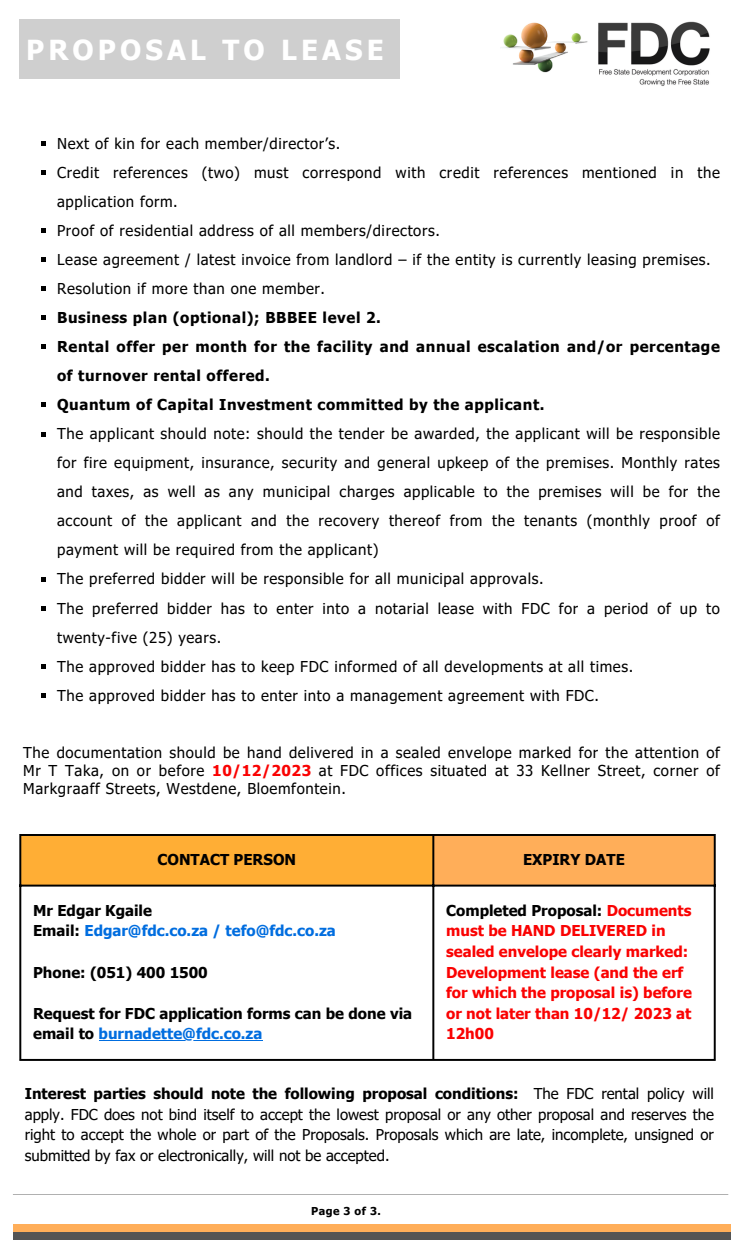
<style>
.page{position:relative;width:744px;height:1241px;background:#fff}
.page>*{position:absolute;margin:0;border:0;box-sizing:border-box;transform-origin:0 0}
.t1{font:700 27.62px "Tahoma";letter-spacing:.15em;color:#fff}
.t2{font:15px/29px "Tahoma";letter-spacing:.04em;color:#000;text-align:justify}
.t3{font:700 15px/29px "Tahoma";letter-spacing:.04em;color:#000}
.t4{font:700 15px/20.6px "Tahoma";color:#fa0202}
.t5{font:700 15px/20.6px "Tahoma";color:#000}
.t6{font:700 15px "Tahoma";color:#006ddf}
.t7{font:700 10.88px "Tahoma";letter-spacing:.04em;color:#000}
.s1{font-weight:700;color:#fa0202}
.s2{color:#000}
.s3{color:#006ddf}
.s4{font-weight:700}
</style>
<div class="page">
<div style="left:19px;top:19px;width:381px;height:59px;background:#cfcfcf"></div>
<img style="left:500px;top:21px;width:210px;height:65px">
<div style="left:20px;top:834px;width:413px;height:51px;background:#ffae35"></div>
<div style="left:433px;top:834px;width:282px;height:51px;background:#ffae59"></div>
<hr style="left:99px;top:1040px;width:163px;height:1px;background:#006ddf">
<hr style="left:19px;top:836px;width:2px;height:222px;background:#000">
<hr style="left:432px;top:836px;width:2px;height:222px;background:#000">
<hr style="left:713px;top:836px;width:2px;height:222px;background:#000">
<hr style="left:19px;top:834px;width:696px;height:2px;background:#000">
<hr style="left:19px;top:884px;width:696px;height:2px;background:#000">
<hr style="left:19px;top:1058px;width:696px;height:2px;background:#000">
<svg style="left:42px;top:141px;width:4px;height:5px"></svg>
<svg style="left:42px;top:170px;width:4px;height:5px"></svg>
<svg style="left:42px;top:228px;width:4px;height:5px"></svg>
<svg style="left:42px;top:257px;width:4px;height:5px"></svg>
<svg style="left:42px;top:286px;width:4px;height:5px"></svg>
<svg style="left:42px;top:315px;width:4px;height:5px"></svg>
<svg style="left:42px;top:344px;width:4px;height:5px"></svg>
<svg style="left:42px;top:402px;width:4px;height:5px"></svg>
<svg style="left:42px;top:432px;width:4px;height:4px"></svg>
<svg style="left:42px;top:577px;width:4px;height:4px"></svg>
<svg style="left:42px;top:606px;width:4px;height:4px"></svg>
<svg style="left:42px;top:664px;width:4px;height:4px"></svg>
<svg style="left:42px;top:693px;width:4px;height:4px"></svg>
<div style="left:13px;top:1223px;width:717px;height:16px;background:#ffae59"></div>
<div style="left:13px;top:1231px;width:717px;height:8px;background:#545454"></div>
<hr style="left:13px;top:1193px;width:715px;height:1px;background:#000">
<p class="t1" style="left:26px;top:32px;width:359px">PROPOSAL TO LEASE</p>
<p class="t2" style="left:57px;top:128px;width:285px">Next of kin for each member/director’s.</p>
<p class="t2" style="left:57px;top:157px;width:664px">Credit references (two) must correspond with credit references mentioned in the application form.</p>
<p class="t2" style="left:57px;top:215px;width:384px">Proof of residential address of all members/directors.</p>
<p class="t2" style="left:57px;top:244px;width:655px">Lease agreement / latest invoice from landlord – if the entity is currently leasing premises.</p>
<p class="t2" style="left:57px;top:273px;width:269px">Resolution if more than one member.</p>
<p class="t3" style="left:57px;top:302px;width:325px">Business plan (optional); BBBEE level 2.</p>
<p class="t3" style="left:57px;top:331px;width:664px">Rental offer per month for the facility and annual escalation and/or percentage of turnover rental offered.</p>
<p class="t3" style="left:57px;top:389px;width:489px">Quantum of Capital Investment committed by the applicant.</p>
<p class="t2" style="left:57px;top:418px;width:664px">The applicant should note: should the tender be awarded, the applicant will be responsible for fire equipment, insurance, security and general upkeep of the premises. Monthly rates and taxes, as well as any municipal charges applicable to the premises will be for the account of the applicant and the recovery thereof from the tenants (monthly proof of payment will be required from the applicant)</p>
<p class="t2" style="left:57px;top:564px;width:488px">The preferred bidder will be responsible for all municipal approvals.</p>
<p class="t2" style="left:57px;top:593px;width:664px">The preferred bidder has to enter into a notarial lease with FDC for a period of up to twenty-five (25) years.</p>
<p class="t2" style="left:57px;top:651px;width:577px">The approved bidder has to keep FDC informed of all developments at all times.</p>
<p class="t2" style="left:57px;top:680px;width:543px">The approved bidder has to enter into a management agreement with FDC.</p>
<p class="t2" style="left:23px;top:743px;width:698px;line-height:17.8px">The documentation should be hand delivered in a sealed envelope marked for the attention of Mr T Taka, on or before <span class="s1">10/12/2023</span> at FDC offices situated at 33 Kellner Street, corner of Markgraaff Streets, Westdene, Bloemfontein.</p>
<p class="t5" style="left:157px;top:848px;width:140px">CONTACT PERSON</p>
<p class="t5" style="left:523px;top:848px;width:103px">EXPIRY DATE</p>
<p class="t5" style="left:33px;top:899px;width:120px">Mr Edgar Kgaile</p>
<p class="t6" style="left:33px;top:921px;width:304px"><span class="s2">Email:</span> Edgar@fdc.co.za / tefo@fdc.co.za</p>
<p class="t5" style="left:33px;top:961px;width:176px">Phone: (051) 400 1500</p>
<p class="t5" style="left:33px;top:1002px;width:380px">Request for FDC application forms can be done via email to <span class="s3">burnadette@fdc.co.za</span></p>
<p class="t4" style="left:446px;top:899px;width:247px"><span class="s2">Completed Proposal:</span> Documents must be HAND DELIVERED in sealed envelope clearly marked:<br>Development lease (and the erf for which the proposal is) before or not later than 10/12/ 2023 at<br>12h00</p>
<p class="t2" style="left:25px;top:1082px;width:690px;line-height:20.6px"><span class="s4">Interest parties should note the following proposal conditions:</span> The FDC rental policy will apply. FDC does not bind itself to accept the lowest proposal or any other proposal and reserves the right to accept the whole or part of the Proposals. Proposals which are late, incomplete, unsigned or submitted by fax or electronically, will not be accepted.</p>
<p class="t7" style="left:311px;top:1204px;width:71px">Page 3 of 3.</p>
</div>
